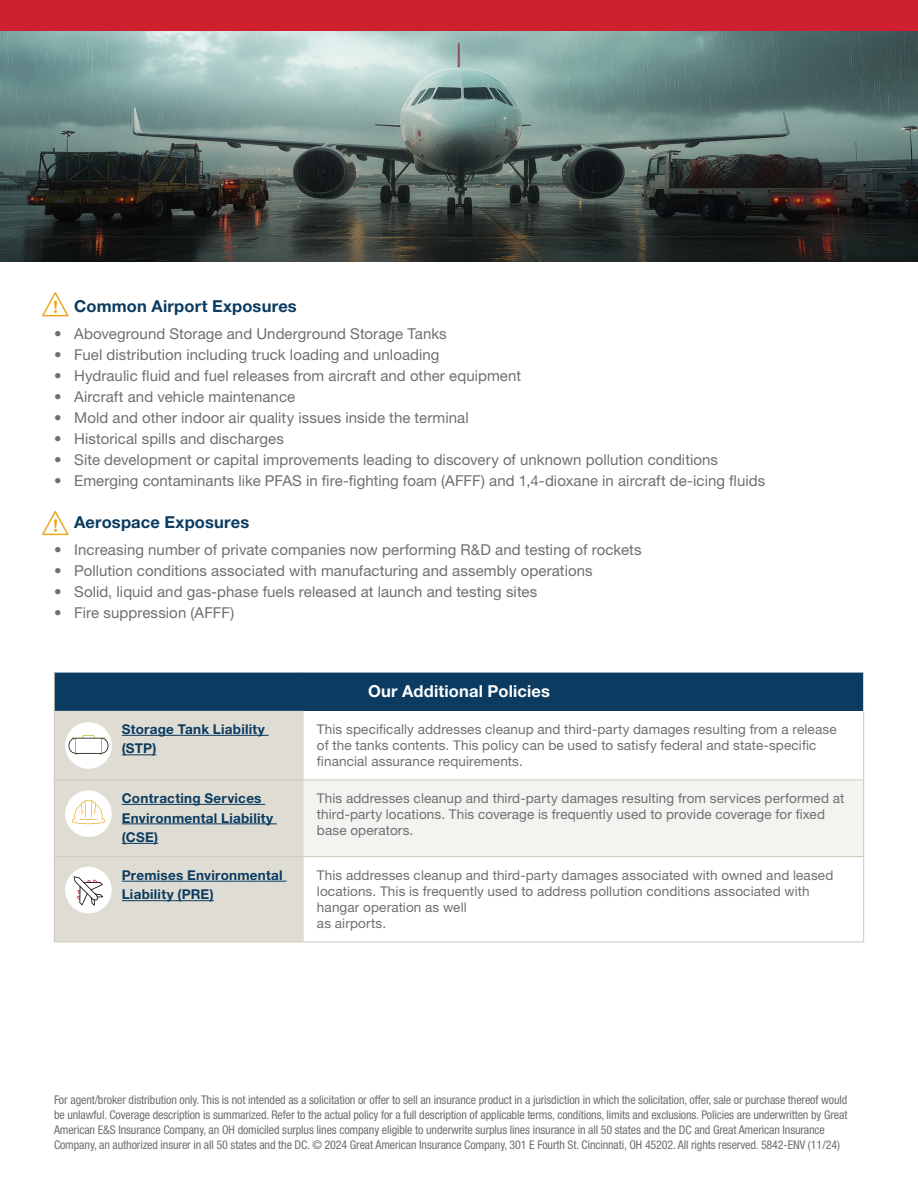
<style>
.page{position:relative;width:918px;height:1188px;background:#fff}
.page>*{position:absolute;margin:0;border:0;box-sizing:border-box;transform-origin:0 0}
.t1{font:700 16.5px "Helvetica Neue LT Std";letter-spacing:.01em;color:#0b3b60}
.t2{font:700 16.5px "Helvetica Neue LT Std";letter-spacing:.01em;color:#fff}
.t3{font:15px "Helvetica Neue LT Std";letter-spacing:.005em;color:#6d6f73}
.t4{font:13.5px/16.2px "Helvetica Neue LT Std";letter-spacing:.01em;color:#6d6f73}
.t5{font:700 13.5px/19.5px "Helvetica Neue LT Std";letter-spacing:.02em;color:#0b3b60}
.t6{font:condensed 12px/15px "Helvetica Neue LT Std";letter-spacing:-.01em;color:#6d6f73}
</style>
<div class="page">
<div style="left:0;top:0;width:918px;height:31px;background:#cf202f"></div>
<img style="left:0;top:31px;width:918px;height:45px">
<svg style="left:0;top:76px;width:918px;height:185px;background:#4d5b58"></svg>
<svg style="left:42px;top:511px;width:27px;height:25px"></svg>
<svg style="left:42px;top:292px;width:27px;height:25px"></svg>
<div style="left:54px;top:672px;width:810px;height:39px;background:#0b3b60"></div>
<div style="left:55px;top:711px;width:248px;height:231px;background:#dedcd3"></div>
<div style="left:303px;top:780px;width:561px;height:77px;background:#f4f3f0"></div>
<hr style="left:54px;top:672px;width:249px;height:1px;background:#fff">
<hr style="left:303px;top:672px;width:561px;height:1px;background:#fff">
<hr style="left:54px;top:672px;width:1px;height:39px;background:#ccc9bc">
<hr style="left:303px;top:711px;width:1px;height:69px;background:#e8e6e0">
<hr style="left:863px;top:672px;width:1px;height:39px;background:#fff">
<hr style="left:303px;top:780px;width:561px;height:1px;background:#ccc9bc">
<hr style="left:303px;top:780px;width:1px;height:76px;background:#e8e6e0">
<hr style="left:303px;top:856px;width:561px;height:1px;background:#ccc9bc">
<hr style="left:303px;top:942px;width:561px;height:1px;background:#ccc9bc">
<hr style="left:303px;top:857px;width:1px;height:85px;background:#e8e6e0">
<hr style="left:54px;top:711px;width:1px;height:69px;background:#ccc9bc">
<hr style="left:863px;top:711px;width:1px;height:69px;background:#ccc9bc">
<hr style="left:54px;top:780px;width:1px;height:76px;background:#ccc9bc">
<hr style="left:54px;top:780px;width:249px;height:1px;background:#ccc9bc">
<hr style="left:863px;top:780px;width:1px;height:76px;background:#ccc9bc">
<hr style="left:54px;top:857px;width:1px;height:85px;background:#ccc9bc">
<hr style="left:54px;top:856px;width:249px;height:1px;background:#ccc9bc">
<hr style="left:863px;top:857px;width:1px;height:85px;background:#ccc9bc">
<hr style="left:54px;top:942px;width:249px;height:1px;background:#ccc9bc">
<hr style="left:122px;top:735px;width:147px;height:1px;background:#0b3b60">
<hr style="left:122px;top:754px;width:34px;height:1px;background:#0b3b60">
<hr style="left:122px;top:804px;width:143px;height:1px;background:#0b3b60">
<hr style="left:122px;top:824px;width:155px;height:1px;background:#0b3b60">
<hr style="left:122px;top:843px;width:36px;height:1px;background:#0b3b60">
<hr style="left:122px;top:881px;width:165px;height:1px;background:#0b3b60">
<hr style="left:122px;top:900px;width:92px;height:1px;background:#0b3b60">
<div style="left:65px;top:722px;width:47px;height:47px;background:#fff;border-radius:50%"></div>
<div style="left:65px;top:790px;width:47px;height:47px;background:#fff;border-radius:50%"></div>
<div style="left:65px;top:867px;width:47px;height:46px;background:#fff;border-radius:50%"></div>
<svg style="left:72px;top:800px;width:33px;height:24px"></svg>
<svg style="left:74px;top:876px;width:29px;height:30px"></svg>
<svg style="left:69px;top:735px;width:39px;height:20px"></svg>
<p class="t1" style="left:74px;top:296px;width:224px">Common Airport Exposures</p>
<p class="t3" style="left:54px;top:325px;width:394px">• Aboveground Storage and Underground Storage Tanks</p>
<p class="t3" style="left:54px;top:346px;width:387px">• Fuel distribution including truck loading and unloading</p>
<p class="t3" style="left:54px;top:367px;width:469px">• Hydraulic fluid and fuel releases from aircraft and other equipment</p>
<p class="t3" style="left:54px;top:388px;width:243px">• Aircraft and vehicle maintenance</p>
<p class="t3" style="left:54px;top:409px;width:416px">• Mold and other indoor air quality issues inside the terminal</p>
<p class="t3" style="left:54px;top:430px;width:231px">• Historical spills and discharges</p>
<p class="t3" style="left:54px;top:451px;width:666px">• Site development or capital improvements leading to discovery of unknown pollution conditions</p>
<p class="t3" style="left:54px;top:472px;width:713px">• Emerging contaminants like PFAS in fire-fighting foam (AFFF) and 1,4-dioxane in aircraft de-icing fluids</p>
<p class="t1" style="left:74px;top:512px;width:176px">Aerospace Exposures</p>
<p class="t3" style="left:54px;top:541px;width:589px">• Increasing number of private companies now performing R&amp;D and testing of rockets</p>
<p class="t3" style="left:54px;top:562px;width:540px">• Pollution conditions associated with manufacturing and assembly operations</p>
<p class="t3" style="left:54px;top:583px;width:485px">• Solid, liquid and gas-phase fuels released at launch and testing sites</p>
<p class="t3" style="left:54px;top:604px;width:182px">• Fire suppression (AFFF)</p>
<p class="t2" style="left:368px;top:681px;width:183px">Our Additional Policies</p>
<p class="t5" style="left:122px;top:719px;width:145px">Storage Tank Liability (STP)</p>
<p class="t4" style="left:317px;top:721px;width:521px">This specifically addresses cleanup and third-party damages resulting from a release of the tanks contents. This policy can be used to satisfy federal and state-specific financial assurance requirements.</p>
<p class="t5" style="left:122px;top:788px;width:153px">Contracting Services<br>Environmental Liability (CSE)</p>
<p class="t4" style="left:317px;top:790px;width:529px">This addresses cleanup and third-party damages resulting from services performed at third-party locations. This coverage is frequently used to provide coverage for fixed base operators.</p>
<p class="t5" style="left:122px;top:865px;width:162px">Premises Environmental<br>Liability (PRE)</p>
<p class="t4" style="left:317px;top:867px;width:518px">This addresses cleanup and third-party damages associated with owned and leased locations. This is frequently used to address pollution conditions associated with hangar operation as well<br>as airports.</p>
<p class="t6" style="left:54px;top:1092px;width:795px">For agent/broker distribution only. This is not intended as a solicitation or offer to sell an insurance product in a jurisdiction in which the solicitation, offer, sale or purchase thereof would be unlawful. Coverage description is summarized. Refer to the actual policy for a full description of applicable terms, conditions, limits and exclusions. Policies are underwritten by Great American E&amp;S Insurance Company, an OH domiciled surplus lines company eligible to underwrite surplus lines insurance in all 50 states and the DC and Great American Insurance Company, an authorized insurer in all 50 states and the DC. © 2024 Great American Insurance Company, 301 E Fourth St. Cincinnati, OH 45202. All rights reserved. 5842-ENV (11/24)</p>
</div>
